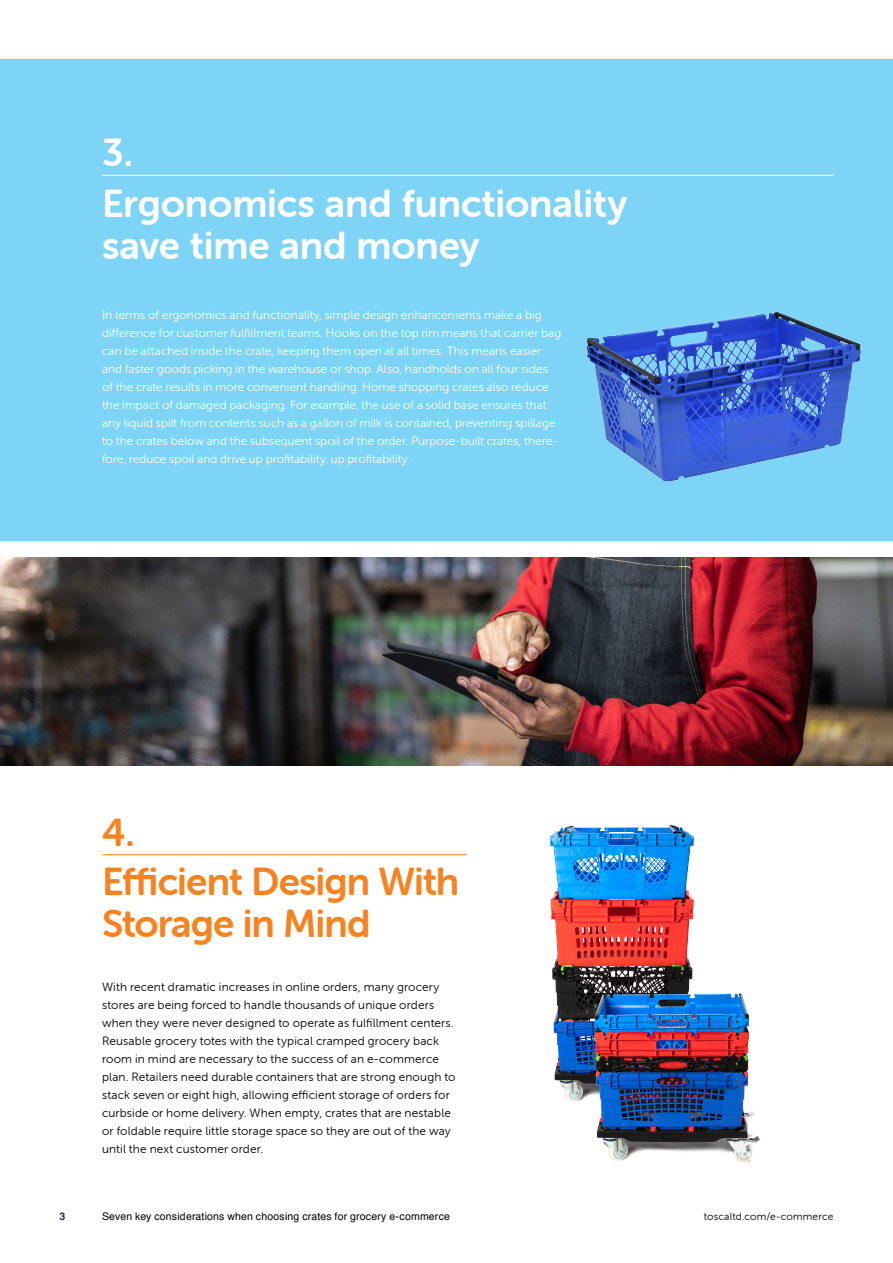
<style>
.page{position:relative;width:893px;height:1263px;background:#fff}
.page>*{position:absolute;margin:0;border:0;box-sizing:border-box;transform-origin:0 0}
.t1{font:39px/50.6px "Museo Sans Rounded 700";letter-spacing:-.005em;color:#fff}
.t2{font:39px/49.1px "Museo Sans Rounded 700";letter-spacing:-.025em;color:#f68220}
.t3{font:12px/18px "Museo Sans Rounded 300";letter-spacing:.005em;color:#fff}
.t4{font:12px/18px "Museo Sans Rounded 300";letter-spacing:.015em;color:#000}
.t5{font:10.5px "Helvetica";letter-spacing:.015em;color:#000}
.t6{font:10.5px "Museo Sans Rounded 300";letter-spacing:.015em;color:#000}
.t7{font:300 10.5px "Helvetica";letter-spacing:.015em;color:#000}
.t8{font:700 10.5px "Helvetica";color:#2d2656}
</style>
<div class="page">
<div style="left:0;top:60px;width:893px;height:481px;background:#7ed4f7"></div>
<img style="left:586px;top:311px;width:276px;height:171px">
<img style="left:0;top:558px;width:893px;height:208px">
<hr style="left:102px;top:175px;width:731px;height:1px;background:#fff">
<hr style="left:102px;top:854px;width:731px;height:1px;background:#f68220">
<div style="left:468px;top:831px;width:425px;height:51px;background:#fff"></div>
<img style="left:549px;top:824px;width:211px;height:339px">
<h1 class="t1" style="left:102px;top:128px;width:527px">3.<br>Ergonomics and functionality</h1>
<h1 class="t1" style="left:102px;top:220px;width:379px">save time and money</h1>
<p class="t3" style="left:102px;top:306px;width:461px">In terms of ergonomics and functionality, simple design enhancements make a big difference for customer fulfillment teams. Hooks on the top rim means that carrier bag can be attached inside the crate, keeping them open at all times. This means easier and faster goods picking in the warehouse or shop. Also, handholds on all four sides of the crate results in more convenient handling. Home shopping crates also reduce the impact of damaged packaging. For example, the use of a solid base ensures that any liquid spilt from contents such as a gallon of milk is contained, preventing spillage to the crates below and the subsequent spoil of the order. Purpose-built crates, there&shy;fore, reduce spoil and drive up profitability. up profitability.</p>
<h1 class="t2" style="left:102px;top:808px;width:359px">4.<br>Efficient Design With</h1>
<h1 class="t2" style="left:102px;top:899px;width:270px">Storage in Mind</h1>
<p class="t4" style="left:102px;top:978px;width:355px">With recent dramatic increases in online orders, many grocery stores are being forced to handle thousands of unique orders when they were never designed to operate as fulfillment centers.<br>Reusable grocery totes with the typical cramped grocery back room in mind are necessary to the success of an e-commerce plan. Retailers need durable containers that are strong enough to stack seven or eight high, allowing efficient storage of orders for curbside or home delivery. When empty, crates that are nestable or foldable require little storage space so they are out of the way until the next customer order.</p>
<p class="t8" style="left:60px;top:1208px;width:7px">3</p>
<p class="t5" style="left:102px;top:1209px;width:349px">Seven key considerations when choosing crates for grocery e-commerce</p>
<p class="t7" style="left:732px;top:1207px;width:103px">polymerlogistics.com</p>
<p class="t6" style="left:704px;top:1211px;width:131px">toscaltd.com/e-commerce</p>
</div>
